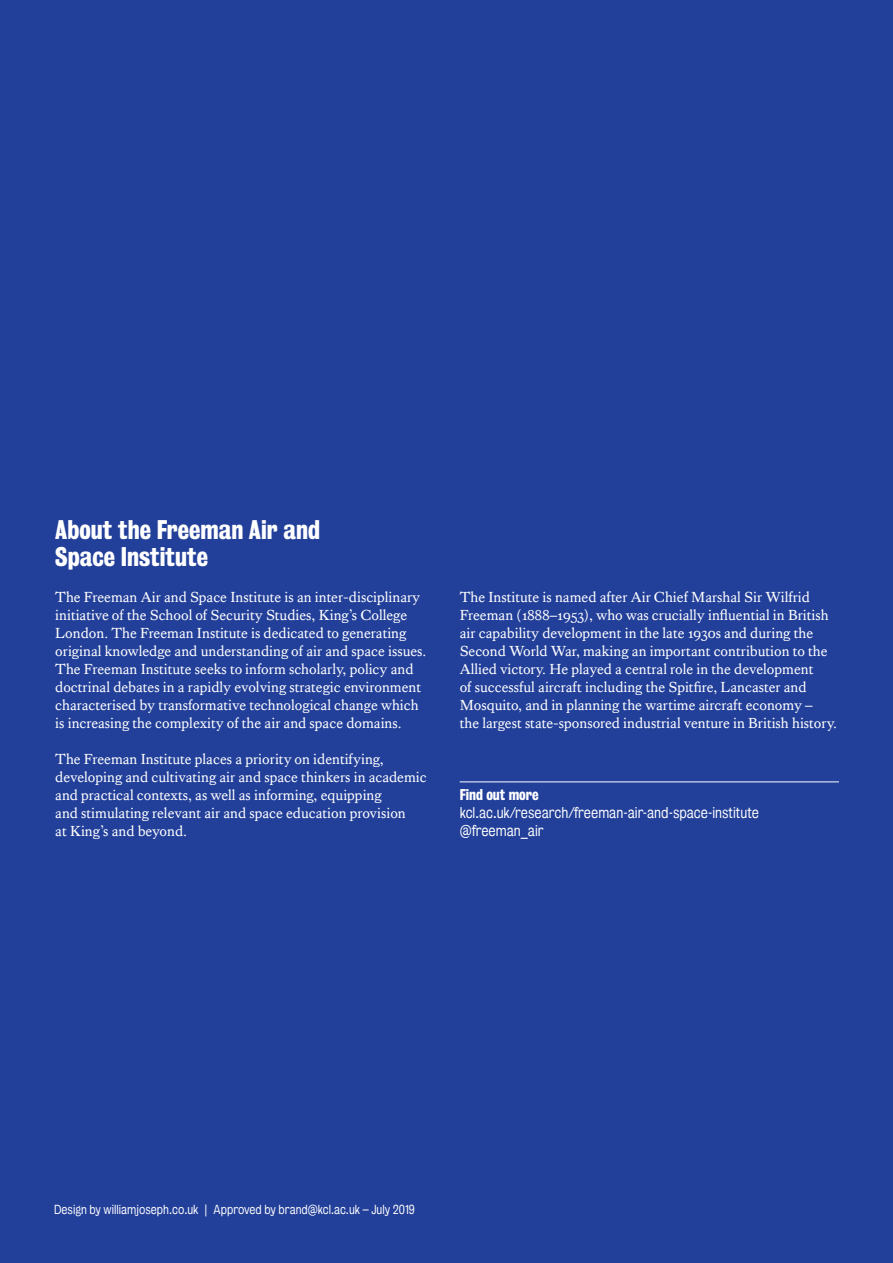
<style>
.page{position:relative;width:893px;height:1263px;background:#223f99}
.page>*{position:absolute;margin:0;border:0;box-sizing:border-box;transform-origin:0 0}
.t1{font:24.6px/27px "Kings Bureau Grot Three Seven";color:#fff}
.t2{font:15px/18px "Kings Caslon Text";color:#fff}
.t3{font:14.25px/18px "Kings Bureau Grot Five One";color:#fff}
.t4{font:14.25px "Kings Bureau Grot Three Seven";color:#fff}
.t5{font:12px "Kings Bureau Grot Five One";color:#fff}
</style>
<div class="page">
<hr style="left:460px;top:782px;width:379px;height:1px;background:#fff">
<h1 class="t1" style="left:55px;top:516px;width:266px">About the Freeman Air and<br>Space Institute</h1>
<p class="t2" style="left:55px;top:588px;width:373px">The Freeman Air and Space Institute is an inter‑disciplinary initiative of the School of Security Studies, King’s College London. The Freeman Institute is dedicated to generating original knowledge and understanding of air and space issues.<br>The Freeman Institute seeks to inform scholarly, policy and doctrinal debates in a rapidly evolving strategic environment characterised by transformative technological change which is increasing the complexity of the air and space domains.</p>
<p class="t2" style="left:55px;top:750px;width:373px">The Freeman Institute places a priority on identifying, developing and cultivating air and space thinkers in academic and practical contexts, as well as informing, equipping<br>and stimulating relevant air and space education provision<br>at King’s and beyond.</p>
<p class="t2" style="left:460px;top:588px;width:379px">The Institute is named after Air Chief Marshal Sir Wilfrid Freeman (1888–1953), who was crucially influential in British air capability development in the late 1930s and during the Second World War, making an important contribution to the Allied victory. He played a central role in the development<br>of successful aircraft including the Spitfire, Lancaster and Mosquito, and in planning the wartime aircraft economy –<br>the largest state‑sponsored industrial venture in British history.</p>
<p class="t4" style="left:460px;top:786px;width:81px">Find out more</p>
<p class="t3" style="left:460px;top:804px;width:301px">kcl.ac.uk/research/freeman-air-and-space-institute @freeman_air</p>
<p class="t5" style="left:54px;top:1203px;width:362px">Design by williamjoseph.co.uk | Approved by brand@kcl.ac.uk – July 2019</p>
</div>
